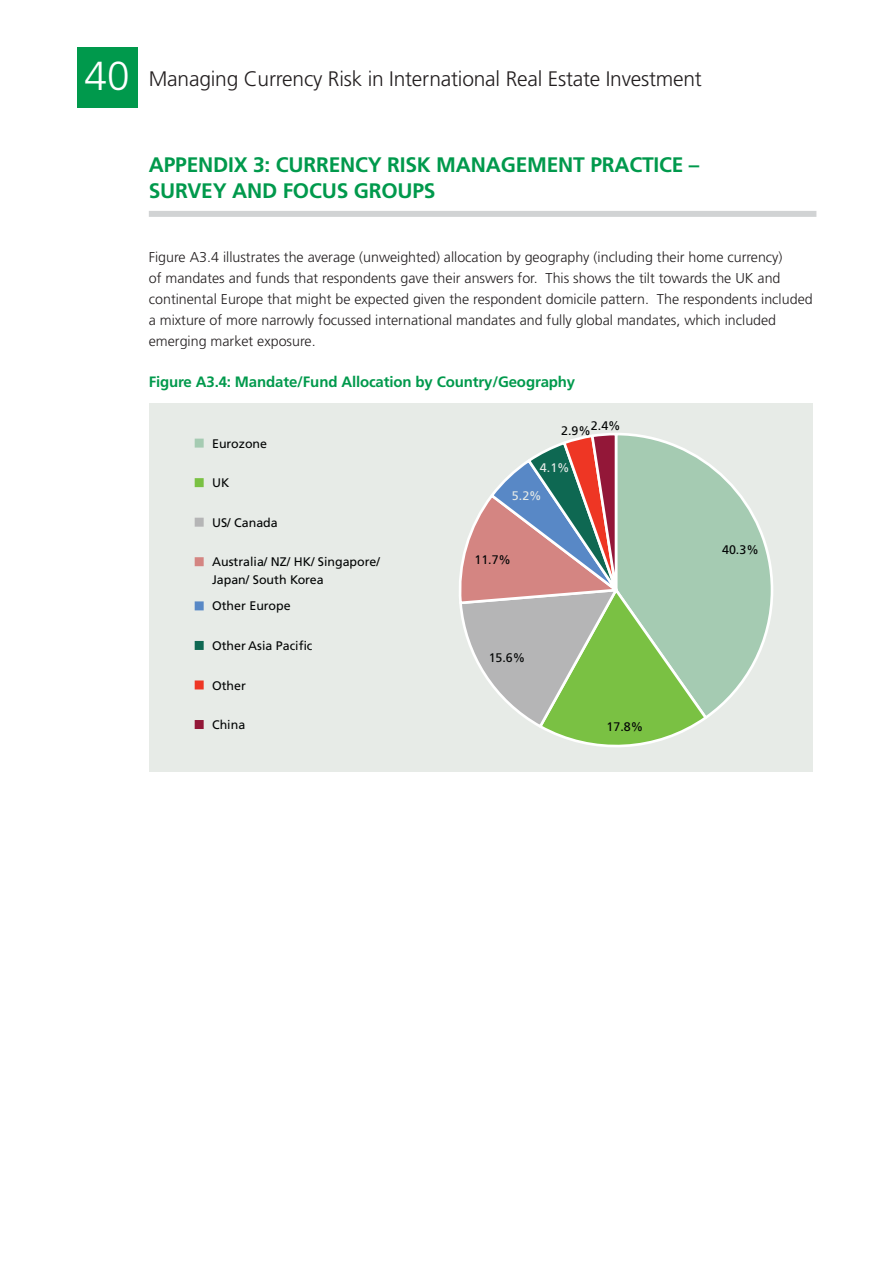
<style>
.page{position:relative;width:893px;height:1263px;background:#fff}
.page>*{position:absolute;margin:0;border:0;box-sizing:border-box;transform-origin:0 0}
.t1{font:700 21px "Frutiger";letter-spacing:-.01em;color:#00994c}
.t2{font:300 21px "Frutiger";letter-spacing:-.01em;color:#231f20}
.t3{font:700 15px "Frutiger";letter-spacing:-.01em;color:#00994c}
.t4{font:300 14.25px/21px "Frutiger";color:#231f20}
.t5{font:12.45px/17.2px "Frutiger";color:#030505}
.t6{font:12.45px "Frutiger";color:#e5eae7}
.s1{font-size:40.5px;color:#fff}
</style>
<div class="page">
<div style="left:77px;top:47px;width:60px;height:61px;background:#00994c"></div>
<div style="left:149px;top:211px;width:667px;height:6px;background:#d1d3d4"></div>
<div style="left:149px;top:404px;width:663px;height:368px;background:#e7ebe7"></div>
<svg style="left:459px;top:433px;width:313px;height:314px"></svg>
<div style="left:195px;top:439px;width:8px;height:8px;background:#a5cbb2"></div>
<div style="left:195px;top:439px;width:9px;height:9px;border:2px solid #a5cbb2"></div>
<div style="left:195px;top:479px;width:8px;height:7px;background:#7ac143"></div>
<div style="left:195px;top:478px;width:9px;height:9px;border:2px solid #7ac143"></div>
<div style="left:195px;top:518px;width:8px;height:8px;background:#b5b5b6"></div>
<div style="left:195px;top:518px;width:9px;height:9px;border:2px solid #b5b5b6"></div>
<div style="left:195px;top:558px;width:8px;height:7px;background:#d48582"></div>
<div style="left:195px;top:557px;width:9px;height:9px;border:2px solid #d48582"></div>
<div style="left:195px;top:602px;width:8px;height:8px;background:#5888c6"></div>
<div style="left:195px;top:601px;width:9px;height:9px;border:2px solid #5888c6"></div>
<div style="left:195px;top:642px;width:8px;height:7px;background:#0e6852"></div>
<div style="left:195px;top:641px;width:9px;height:9px;border:2px solid #0e6852"></div>
<div style="left:195px;top:681px;width:8px;height:8px;background:#ee3624"></div>
<div style="left:195px;top:680px;width:9px;height:9px;border:2px solid #ee3624"></div>
<div style="left:195px;top:721px;width:8px;height:7px;background:#931738"></div>
<div style="left:195px;top:720px;width:9px;height:9px;border:2px solid #931738"></div>
<h1 class="t2" style="left:84px;top:66px;width:619px"><span class="s1">40</span> Managing Currency Risk in International Real Estate Investment</h1>
<h1 class="t1" style="left:149px;top:152px;width:14px">APPE</h1>
<h1 class="t1" style="left:198px;top:152px;width:213px">NDIX 3: CURRENCY RISK</h1>
<h1 class="t1" style="left:436px;top:152px;width:264px">MANAGE MENT PRACTICE –</h1>
<h1 class="t1" style="left:149px;top:178px;width:275px">SURVEY AND FOCUS GROUPS</h1>
<p class="t4" style="left:149px;top:247px;width:665px">Figure A3.4 illustrates the average (unweighted) allocation by geography (including their home currency)<br>of mandates and funds that respondents gave their answers for. This shows the tilt towards the UK and continental Europe that might be expected given the respondent domicile pattern. The respondents included a mixture of more narrowly focussed international mandates and fully global mandates, which included emerging market exposure.</p>
<p class="t3" style="left:149px;top:373px;width:428px">FIGURE A3.4: MANDATE/FUND ALLOCATION BY COUNTRY/GEOGRAPHY</p>
<p class="t5" style="left:212px;top:435px;width:57px">Eurozone</p>
<p class="t5" style="left:212px;top:474px;width:19px">UK</p>
<p class="t5" style="left:212px;top:514px;width:67px">US/ Canada</p>
<p class="t5" style="left:212px;top:553px;width:169px">Australia/ NZ/ HK/ Singapore/<br>Japan/ South Korea</p>
<p class="t5" style="left:212px;top:598px;width:80px">Other Europe</p>
<p class="t5" style="left:212px;top:637px;width:102px">Other Asia Pacific</p>
<p class="t5" style="left:212px;top:677px;width:35px">Other</p>
<p class="t5" style="left:212px;top:716px;width:35px">China</p>
<p class="t5" style="left:561px;top:420px;width:61px">2.9%2.4%</p>
<p class="t6" style="left:540px;top:461px;width:31px">4.1%</p>
<p class="t6" style="left:512px;top:488px;width:31px">5.2%</p>
<p class="t5" style="left:474px;top:551px;width:38px">11.7%</p>
<p class="t5" style="left:489px;top:649px;width:38px">15.6%</p>
<p class="t5" style="left:606px;top:718px;width:38px">17.8%</p>
<p class="t5" style="left:722px;top:541px;width:38px">40.3%</p>
</div>
